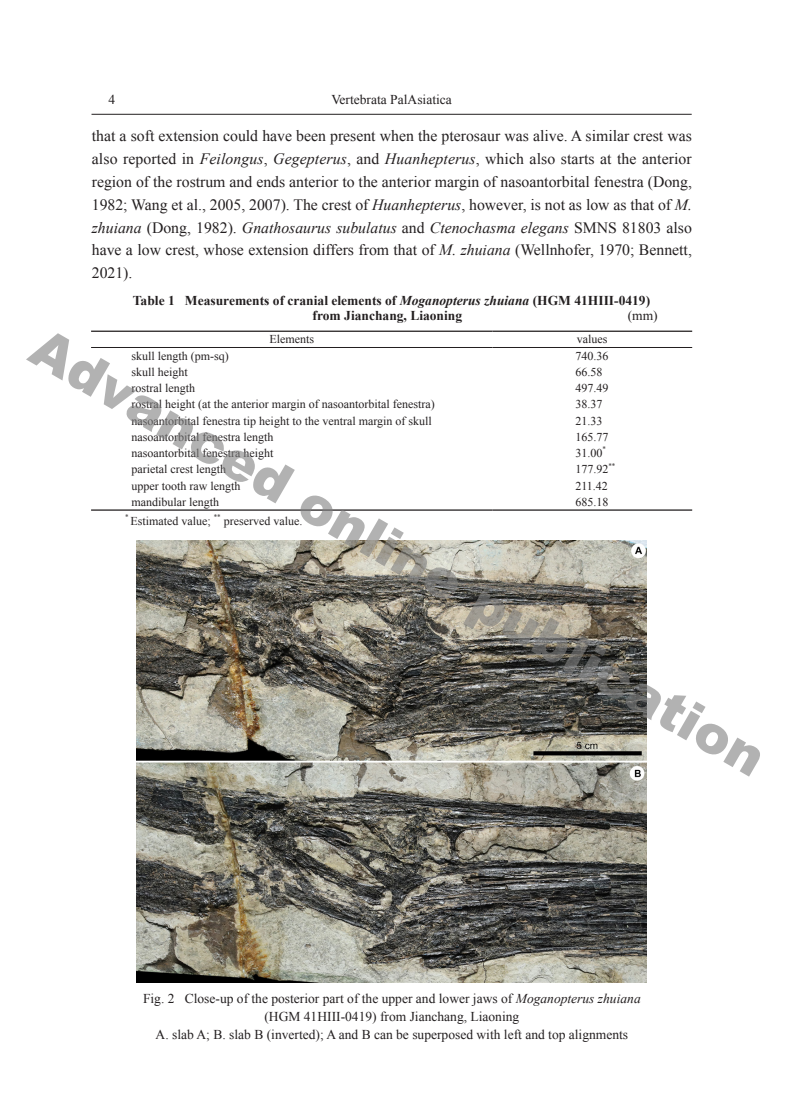
<style>
.page{position:relative;width:796px;height:1106px;background:#fff}
.page>*{position:absolute;margin:0;border:0;box-sizing:border-box;transform-origin:0 0}
.t1{font:900 54px "Arial";color:rgb(128 128 128/.6)}
.英文正文{font:15.75px/23px "Times New Roman";color:#231f20;text-align:justify}
.图注{font:13.5px "Times New Roman";color:#231f20}
.表格英文标题{font:700 13.5px "Times New Roman";color:#231f20}
.表格英文标题-2{font:13.5px "Times New Roman";color:#231f20}
.表格{font:12px "Times New Roman";color:#231f20}
.表格说明{font:12px "Times New Roman";color:#231f20}
.表格-2{font:7.05px "Times New Roman";color:#231f20}
.表格说明-2{font:7.05px "Times New Roman";color:#231f20}
.s1{font-style:italic}
</style>
<div class="page">
<hr style="left:91px;top:114px;width:600px;height:1px;background:#231f20">
<hr style="left:91px;top:330px;width:401px;height:2px;background:#231f20">
<hr style="left:492px;top:330px;width:199px;height:2px;background:#231f20">
<hr style="left:91px;top:347px;width:401px;height:1px;background:#231f20">
<hr style="left:492px;top:347px;width:199px;height:1px;background:#231f20">
<hr style="left:91px;top:509px;width:401px;height:1px;background:#231f20">
<hr style="left:492px;top:509px;width:199px;height:1px;background:#231f20">
<img style="left:136px;top:540px;width:509px;height:442px">
<p class="图注" style="left:108px;top:91px;width:8px">4</p>
<p class="图注" style="left:331px;top:91px;width:122px">Vertebrata PalAsiatica</p>
<p class="英文正文" style="left:92px;top:124px;width:601px">that a soft extension could have been present when the pterosaur was alive. A similar crest was also reported in <span class="s1">Feilongus</span>, <span class="s1">Gegepterus</span>, and <span class="s1">Huanhepterus</span>, which also starts at the anterior region of the rostrum and ends anterior to the anterior margin of nasoantorbital fenestra (Dong, 1982; Wang et al., 2005, 2007). The crest of <span class="s1">Huanhepterus</span>, however, is not as low as that of <span class="s1">M. zhuiana</span> (Dong, 1982). <span class="s1">Gnathosaurus subulatus</span> and <span class="s1">Ctenochasma elegans</span> SMNS 81803 also have a low crest, whose extension differs from that of <span class="s1">M. zhuiana</span> (Wellnhofer, 1970; Bennett, 2021).</p>
<p class="表格英文标题" style="left:133px;top:291px;width:518px">Table 1 Measurements of cranial elements of <span class="s1">Moganopterus zhuiana</span> (HGM 41HIII-0419)</p>
<p class="表格英文标题" style="left:312px;top:306px;width:151px">from Jianchang, Liaoning</p>
<p class="表格英文标题-2" style="left:627px;top:306px;width:31px">(mm)</p>
<p class="表格" style="left:269px;top:331px;width:46px">Elements</p>
<p class="表格" style="left:576px;top:331px;width:32px">values</p>
<p class="表格" style="left:131px;top:347px;width:99px">skull length (pm-sq)</p>
<p class="表格" style="left:575px;top:347px;width:34px">740.36</p>
<p class="表格" style="left:131px;top:364px;width:58px">skull height</p>
<p class="表格" style="left:575px;top:364px;width:28px">66.58</p>
<p class="表格" style="left:131px;top:380px;width:65px">rostral length</p>
<p class="表格" style="left:575px;top:380px;width:34px">497.49</p>
<p class="表格" style="left:131px;top:396px;width:305px">rostral height (at the anterior margin of nasoantorbital fenestra)</p>
<p class="表格" style="left:575px;top:396px;width:28px">38.37</p>
<p class="表格" style="left:131px;top:412px;width:302px">nasoantorbital fenestra tip height to the ventral margin of skull</p>
<p class="表格" style="left:575px;top:412px;width:28px">21.33</p>
<p class="表格" style="left:131px;top:429px;width:143px">nasoantorbital fenestra length</p>
<p class="表格" style="left:575px;top:429px;width:34px">165.77</p>
<p class="表格" style="left:131px;top:445px;width:143px">nasoantorbital fenestra height</p>
<p class="表格" style="left:575px;top:445px;width:28px">31.00</p>
<h1 class="t1" style="left:55px;top:309px;width:839px;rotate:30deg">Advanced online publication</h1>
<p class="表格-2" style="left:602px;top:444px;width:5px">*</p>
<p class="表格-2" style="left:608px;top:460px;width:8px">**</p>
<p class="表格" style="left:131px;top:461px;width:96px">parietal crest length</p>
<p class="表格" style="left:575px;top:461px;width:34px">177.92</p>
<p class="表格" style="left:131px;top:477px;width:110px">upper tooth raw length</p>
<p class="表格" style="left:575px;top:477px;width:34px">211.42</p>
<p class="表格" style="left:131px;top:494px;width:89px">mandibular length</p>
<p class="表格" style="left:575px;top:494px;width:34px">685.18</p>
<p class="表格说明-2" style="left:125px;top:512px;width:5px">*</p>
<p class="表格说明-2" style="left:214px;top:512px;width:8px">**</p>
<p class="表格说明" style="left:130px;top:513px;width:82px">Estimated value;</p>
<p class="表格说明" style="left:224px;top:513px;width:80px">preserved value.</p>
<p class="图注" style="left:143px;top:989px;width:499px">Fig. 2 Close-up of the posterior part of the upper and lower jaws of <span class="s1">Moganopterus zhuiana</span></p>
<p class="图注" style="left:264px;top:1007px;width:256px">(HGM 41HIII-0419) from Jianchang, Liaoning</p>
<p class="图注" style="left:155px;top:1025px;width:474px">A. slab A; B. slab B (inverted); A and B can be superposed with left and top alignments</p>
</div>
